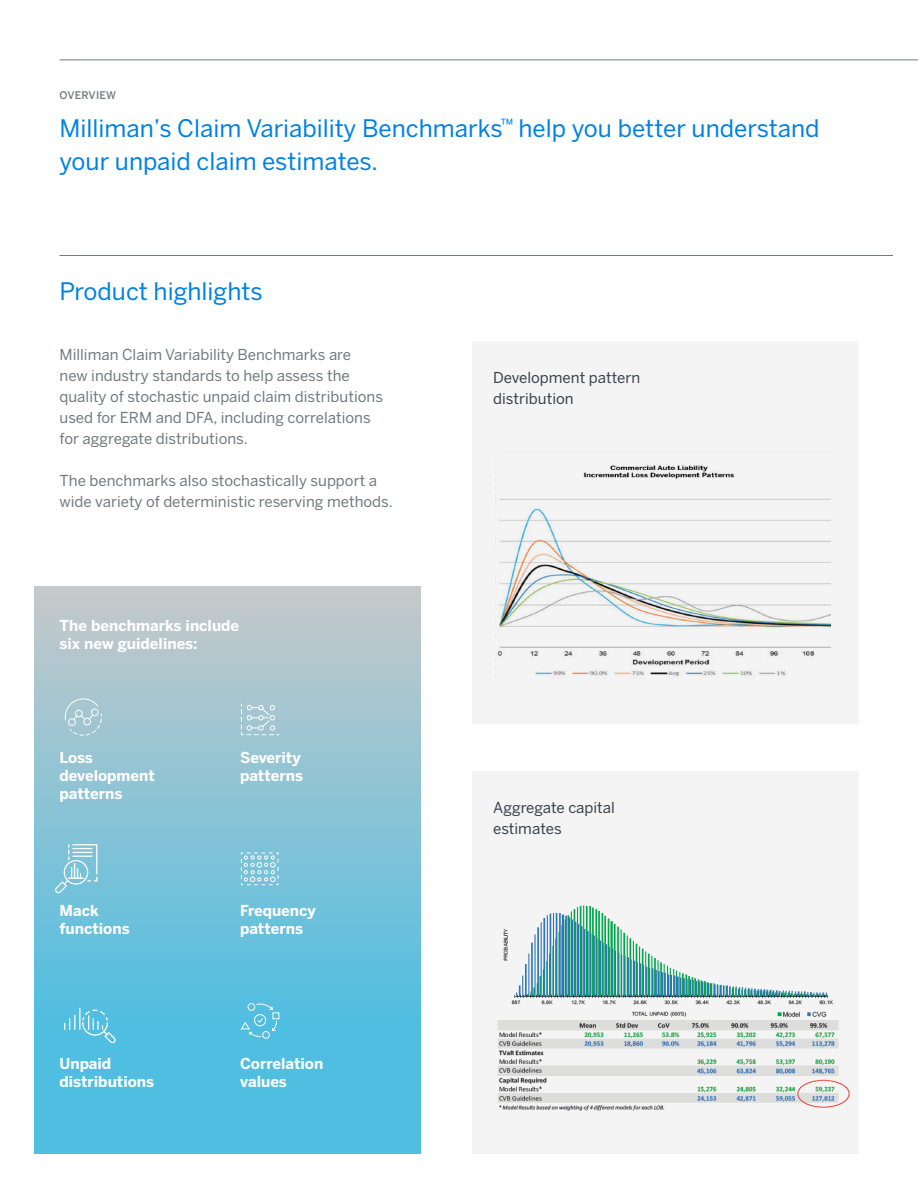
<style>
.page{position:relative;width:918px;height:1188px;background:#fff}
.page>*{position:absolute;margin:0;border:0;box-sizing:border-box;transform-origin:0 0}
.t1{font:24px/33px "Benton Sans";color:#0081e3}
.t2{font:15px/21px "Benton Sans";color:#727a7d}
.t3{font:700 15px/18px "Benton Sans";color:#fff}
.t4{font:15px/21px "Benton Sans";color:#39424d}
.t5{font:500 10.5px "Benton Sans";letter-spacing:.02em;color:#727a7d}
</style>
<div class="page">
<hr style="left:60px;top:255px;width:833px;height:1px;background:#727a7d">
<hr style="left:60px;top:60px;width:839px;height:1px;background:#727a7d">
<svg style="left:899px;top:60px;width:19px;height:1px"></svg>
<svg style="left:34px;top:587px;width:387px;height:567px;background:#7dc2d8"></svg>
<svg style="left:64px;top:698px;width:38px;height:38px"></svg>
<svg style="left:240px;top:852px;width:39px;height:34px"></svg>
<svg style="left:240px;top:1003px;width:40px;height:36px"></svg>
<svg style="left:240px;top:704px;width:40px;height:32px"></svg>
<svg style="left:55px;top:844px;width:42px;height:49px;background:#91ccdf"></svg>
<svg style="left:64px;top:1008px;width:52px;height:35px;background:#68c6e4"></svg>
<div style="left:472px;top:341px;width:386px;height:383px;background:#f4f4f4"></div>
<img style="left:497px;top:465px;width:333px;height:211px">
<div style="left:472px;top:771px;width:386px;height:383px;background:#f4f4f4"></div>
<img style="left:497px;top:905px;width:353px;height:206px">
<p class="t5" style="left:60px;top:89px;width:58px">OVERVIEW</p>
<h1 class="t1" style="left:60px;top:111px;width:761px">Milliman’s Claim Variability Benchmarks<sup>™</sup> help you better understand your unpaid claim estimates.</h1>
<h1 class="t1" style="left:60px;top:274px;width:205px">Product highlights</h1>
<p class="t2" style="left:60px;top:344px;width:325px">Milliman Claim Variability Benchmarks are new industry standards to help assess the quality of stochastic unpaid claim distributions used for ERM and DFA, including correlations for aggregate distributions.</p>
<p class="t2" style="left:60px;top:470px;width:335px">The benchmarks also stochastically support a wide variety of deterministic reserving methods.</p>
<p class="t3" style="left:60px;top:616px;width:181px">The benchmarks include six new guidelines:</p>
<p class="t3" style="left:60px;top:749px;width:97px">Loss development patterns</p>
<p class="t3" style="left:240px;top:749px;width:64px">Severity patterns</p>
<p class="t3" style="left:60px;top:902px;width:72px">Mack functions</p>
<p class="t3" style="left:240px;top:902px;width:77px">Frequency patterns</p>
<p class="t3" style="left:60px;top:1055px;width:96px">Unpaid distributions</p>
<p class="t3" style="left:240px;top:1055px;width:85px">Correlation values</p>
<p class="t4" style="left:493px;top:367px;width:149px">Development pattern distribution</p>
<p class="t4" style="left:493px;top:797px;width:123px">Aggregate capital estimates</p>
</div>
